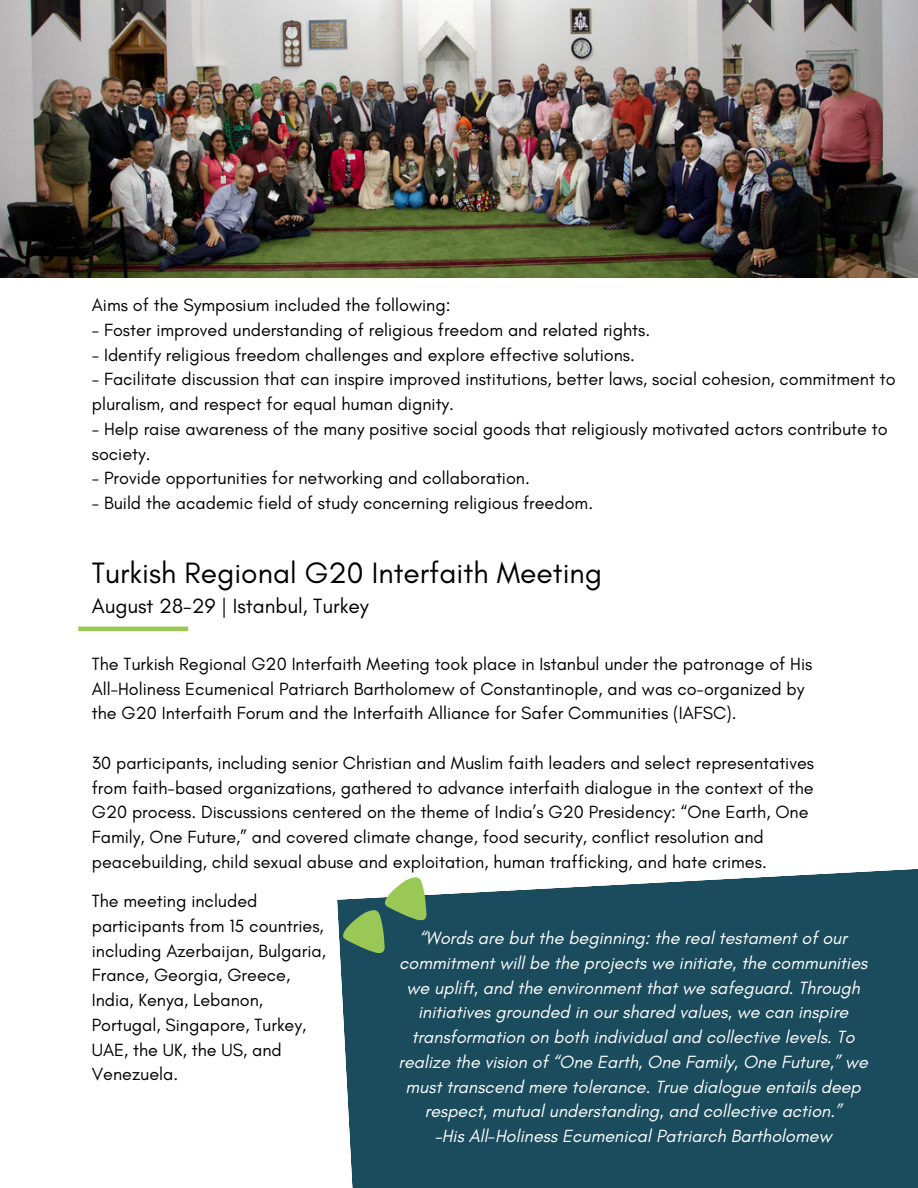
<style>
.page{position:relative;width:918px;height:1188px;background:#fff}
.page>*{position:absolute;margin:0;border:0;box-sizing:border-box;transform-origin:0 0}
.t1{font:30px "Glacial Indifference";color:#000}
.t2{font:21px "Glacial Indifference";color:#000}
.t3{font:18px/24.8px "Glacial Indifference";color:#000}
.t4{font:italic 18px/24.8px "Glacial Indifference";color:#fff;text-align:center}
</style>
<div class="page">
<hr style="left:78px;top:627px;width:110px;height:4px;background:#9ac856">
<div style="left:337px;top:869px;width:581px;height:319px;background:#1b4c5e"></div>
<svg style="left:341px;top:873px;width:90px;height:81px"></svg>
<img style="left:0;top:0;width:918px;height:277px">
<p class="t3" style="left:92px;top:292px;width:360px">Aims of the Symposium included the following:</p>
<p class="t3" style="left:92px;top:317px;width:560px">- Foster improved understanding of religious freedom and related rights.</p>
<p class="t3" style="left:92px;top:342px;width:545px">- Identify religious freedom challenges and explore effective solutions.</p>
<p class="t3" style="left:92px;top:367px;width:805px">- Facilitate discussion that can inspire improved institutions, better laws, social cohesion, commitment to pluralism, and respect for equal human dignity.</p>
<p class="t3" style="left:92px;top:416px;width:797px">- Help raise awareness of the many positive social goods that religiously motivated actors contribute to society.</p>
<p class="t3" style="left:92px;top:466px;width:440px">- Provide opportunities for networking and collaboration.</p>
<p class="t3" style="left:92px;top:490px;width:503px">- Build the academic field of study concerning religious freedom.</p>
<p class="t1" style="left:92px;top:555px;width:512px">Turkish Regional G20 Interfaith Meeting</p>
<p class="t2" style="left:92px;top:594px;width:279px">August 28-29 | Istanbul, Turkey</p>
<p class="t3" style="left:92px;top:651px;width:722px">The Turkish Regional G20 Interfaith Meeting took place in Istanbul under the patronage of His<br>All-Holiness Ecumenical Patriarch Bartholomew of Constantinople, and was co-organized by the G20 Interfaith Forum and the Interfaith Alliance for Safer Communities (IAFSC).</p>
<p class="t3" style="left:92px;top:750px;width:724px">30 participants, including senior Christian and Muslim faith leaders and select representatives from faith-based organizations, gathered to advance interfaith dialogue in the context of the G20 process. Discussions centered on the theme of India’s G20 Presidency: “One Earth, One Family, One Future,” and covered climate change, food security, conflict resolution and peacebuilding, child sexual abuse and exploitation, human trafficking, and hate crimes.</p>
<p class="t3" style="left:92px;top:888px;width:236px">The meeting included participants from 15 countries, including Azerbaijan, Bulgaria,<br>France, Georgia, Greece,<br>India, Kenya, Lebanon,<br>Portugal, Singapore, Turkey,<br>UAE, the UK, the US, and<br>Venezuela.</p>
<p class="t4" style="left:398px;top:925px;width:471px">“Words are but the beginning: the real testament of our commitment will be the projects we initiate, the communities we uplift, and the environment that we safeguard. Through initiatives grounded in our shared values, we can inspire transformation on both individual and collective levels. To realize the vision of “One Earth, One Family, One Future,” we must transcend mere tolerance. True dialogue entails deep respect, mutual understanding, and collective action.”</p>
<p class="t4" style="left:435px;top:1123px;width:398px">–His All-Holiness Ecumenical Patriarch Bartholomew</p>
</div>
